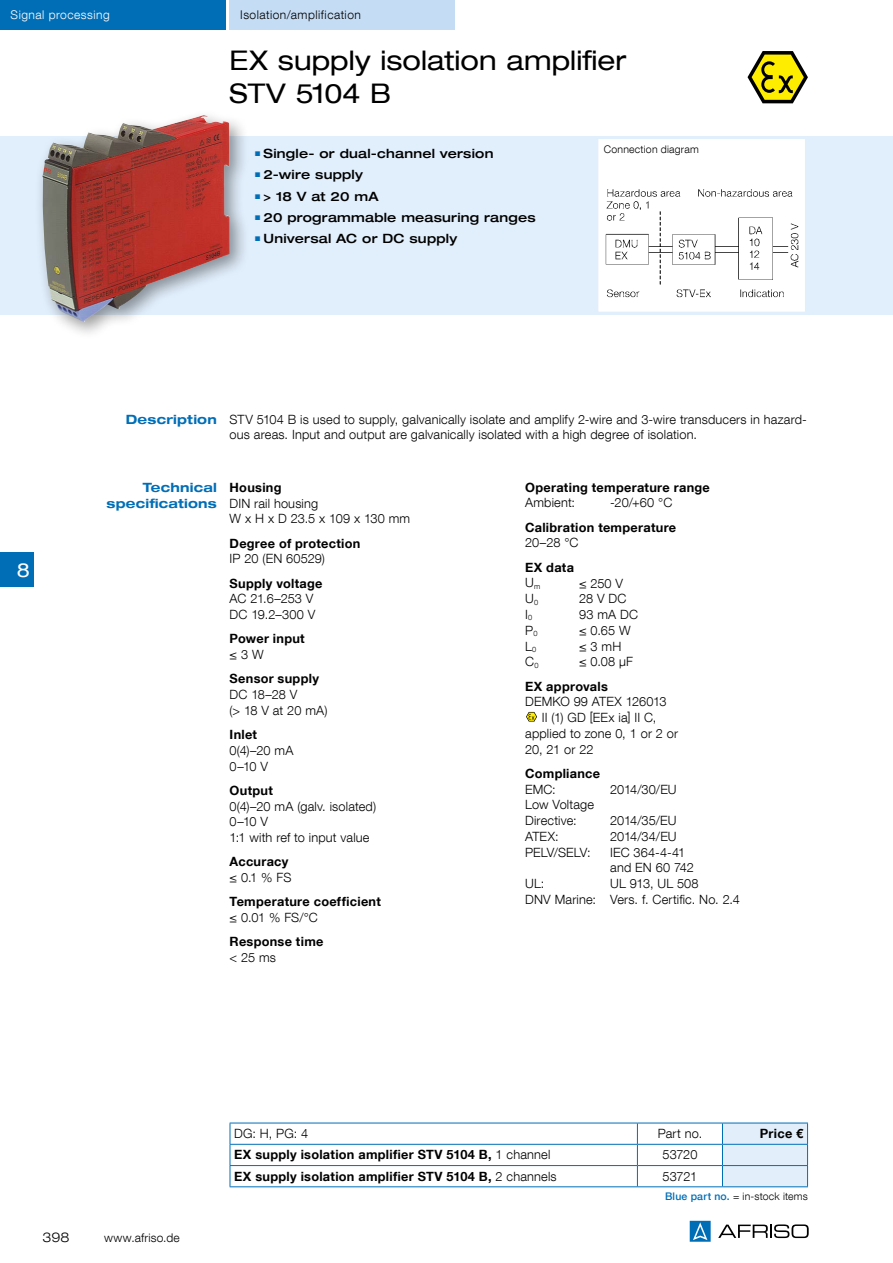
<style>
.page{position:relative;width:893px;height:1263px;background:#fff}
.page>*{position:absolute;margin:0;border:0;box-sizing:border-box;transform-origin:0 0}
.t1{font:expanded 27px/33px "Helvetica Neue LT Com";letter-spacing:.005em;color:#000}
.t2{font:expanded 19.5px "Helvetica Neue LT Com";color:#fff}
.t3{font:300 expanded 13.5px "Helvetica Neue LT Com";color:#000}
.t4{font:300 12.75px/15.8px "Helvetica Neue LT Com";letter-spacing:.015em;color:#000}
.t5{font:700 12.75px/15.8px "Helvetica Neue LT Com";letter-spacing:.02em;color:#000}
.t6{font:500 expanded 12.75px "Helvetica Neue LT Com";letter-spacing:.015em;color:#000}
.t7{font:700 expanded 12.75px/16.5px "Helvetica Neue LT Com";letter-spacing:.015em;color:#006eb7;text-align:right}
.t8{font:300 12.75px/15.8px "Helvetica Neue LT Com";letter-spacing:-.005em;color:#000}
.t9{font:300 12px "Helvetica Neue LT Com";letter-spacing:.04em;color:#000}
.t10{font:300 12px "Helvetica Neue LT Com";letter-spacing:.04em;color:#fff}
.t11{font:300 12px "Helvetica Neue LT Com";letter-spacing:.02em;color:#000}
.t12{font:300 10.5px "Helvetica Neue LT Com";letter-spacing:.02em;color:#000}
.t13{font:6.75px "Zapf Dingbats ITC";color:#006eb7}
.s1{font-weight:300}
.s2{font-weight:500;color:#006eb7}
</style>
<div class="page">
<div style="left:0;top:136px;width:893px;height:179px;background:#e1eefb"></div>
<div style="left:0;top:0;width:225px;height:30px;background:#006eb7"></div>
<div style="left:230px;top:0;width:225px;height:30px;background:#c4dcf4"></div>
<svg style="left:718px;top:1224px;width:91px;height:14px"></svg>
<svg style="left:690px;top:1221px;width:21px;height:21px"></svg>
<div style="left:597px;top:138px;width:209px;height:175px;background:#fff"></div>
<img style="left:605px;top:189px;width:194px;height:109px">
<div style="left:595px;top:136px;width:213px;height:179px;border:3px solid #e1eefb"></div>
<hr style="left:230px;top:1123px;width:407px;height:1px;background:#006eb7">
<hr style="left:637px;top:1123px;width:85px;height:1px;background:#006eb7">
<hr style="left:230px;top:1144px;width:407px;height:1px;background:#006eb7">
<hr style="left:637px;top:1144px;width:85px;height:1px;background:#006eb7">
<hr style="left:230px;top:1165px;width:407px;height:1px;background:#006eb7">
<svg style="left:230px;top:1123px;width:1px;height:63px"></svg>
<hr style="left:637px;top:1165px;width:85px;height:1px;background:#006eb7">
<svg style="left:637px;top:1123px;width:1px;height:63px"></svg>
<svg style="left:722px;top:1123px;width:86px;height:63px"></svg>
<hr style="left:230px;top:1186px;width:407px;height:1px;background:#006eb7">
<hr style="left:637px;top:1186px;width:85px;height:1px;background:#006eb7">
<hr style="left:722px;top:1186px;width:86px;height:1px;background:#006eb7">
<svg style="left:526px;top:712px;width:11px;height:9px"></svg>
<svg style="left:747px;top:51px;width:61px;height:52px"></svg>
<div style="left:35px;top:108px;width:215px;height:233px;background:#000;opacity:.4"></div>
<img style="left:42px;top:115px;width:188px;height:208px">
<div style="left:0;top:553px;width:34px;height:34px;background:#006eb7"></div>
<p class="t10" style="left:11px;top:7px;width:101px">Signal processing</p>
<p class="t9" style="left:240px;top:7px;width:122px">Isolation/amplification</p>
<h1 class="t1" style="left:230px;top:43px;width:398px">EX supply isolation amplifier<br>STV 5104 B</h1>
<p class="t13" style="left:255px;top:150px;width:7px">■</p>
<p class="t12" style="left:604px;top:143px;width:97px">Connection diagram</p>
<p class="t6" style="left:264px;top:145px;width:231px">Single- or dual-channel version</p>
<p class="t6" style="left:255px;top:167px;width:109px"><sup>■</sup> 2-wire supply</p>
<p class="t6" style="left:255px;top:188px;width:125px"><sup>■</sup> &gt; 18 V at 20 mA</p>
<p class="t6" style="left:255px;top:209px;width:282px"><sup>■</sup> 20 programmable measuring ranges</p>
<p class="t6" style="left:255px;top:231px;width:204px"><sup>■</sup> Universal AC or DC supply</p>
<h2 class="t2" style="left:17px;top:557px;width:15px">8</h2>
<p class="t7" style="left:126px;top:410px;width:92px">Description</p>
<p class="t4" style="left:230px;top:411px;width:579px">STV 5104 B is used to supply, galvanically isolate and amplify 2-wire and 3-wire transducers in hazard&shy;ous areas. Input and output are galvanically isolated with a high degree of isolation.</p>
<p class="t7" style="left:106px;top:478px;width:112px">Technical specifications</p>
<p class="t5" style="left:230px;top:479px;width:53px">Housing</p>
<p class="t4" style="left:230px;top:495px;width:182px">DIN rail housing<br>W x H x D 23.5 x 109 x 130 mm</p>
<p class="t5" style="left:230px;top:535px;width:132px">Degree of protection</p>
<p class="t4" style="left:230px;top:551px;width:97px">IP 20 (EN 60529)</p>
<p class="t5" style="left:230px;top:575px;width:94px">Supply voltage</p>
<p class="t4" style="left:230px;top:591px;width:87px">AC 21.6–253 V<br>DC 19.2–300 V</p>
<p class="t5" style="left:230px;top:630px;width:77px">Power input</p>
<p class="t4" style="left:230px;top:646px;width:36px">≤ 3 W</p>
<p class="t5" style="left:230px;top:670px;width:91px">Sensor supply</p>
<p class="t8" style="left:230px;top:686px;width:99px">DC 18–28 V<br>(&gt; 18 V at 20 mA)</p>
<p class="t5" style="left:230px;top:726px;width:29px">Inlet</p>
<p class="t4" style="left:230px;top:742px;width:65px">0(4)–20 mA<br>0–10 V</p>
<p class="t5" style="left:230px;top:782px;width:45px">Output</p>
<p class="t4" style="left:230px;top:798px;width:148px">0(4)–20 mA (galv. isolated)<br>0–10 V<br>1:1 with ref to input value</p>
<p class="t5" style="left:230px;top:853px;width:60px">Accuracy</p>
<p class="t4" style="left:230px;top:869px;width:63px">≤ 0.1 % FS</p>
<p class="t5" style="left:230px;top:893px;width:153px">Temperature coefficient</p>
<p class="t4" style="left:230px;top:909px;width:90px">≤ 0.01 % FS/°C</p>
<p class="t5" style="left:230px;top:933px;width:95px">Response time</p>
<p class="t4" style="left:230px;top:949px;width:48px">&lt; 25 ms</p>
<p class="t5" style="left:525px;top:479px;width:186px">Operating temperature range</p>
<p class="t4" style="left:525px;top:495px;width:52px">Ambient:</p>
<p class="t4" style="left:610px;top:495px;width:64px">-20/+60 °C</p>
<p class="t5" style="left:525px;top:519px;width:153px">Calibration temperature</p>
<p class="t4" style="left:525px;top:535px;width:55px">20–28 °C</p>
<p class="t5" style="left:525px;top:559px;width:50px">EX data<br><span class="s1">U</span><sub>m</sub></p>
<p class="t4" style="left:579px;top:575px;width:46px">≤ 250 V</p>
<p class="t4" style="left:525px;top:591px;width:15px">U<sub>0</sub></p>
<p class="t4" style="left:579px;top:591px;width:49px">28 V DC</p>
<p class="t4" style="left:525px;top:606px;width:9px">I<sub>0</sub></p>
<p class="t4" style="left:579px;top:606px;width:60px">93 mA DC</p>
<p class="t4" style="left:525px;top:622px;width:14px">P<sub>0</sub></p>
<p class="t4" style="left:579px;top:622px;width:53px">≤ 0.65 W</p>
<p class="t4" style="left:525px;top:638px;width:12px">L<sub>0</sub></p>
<p class="t4" style="left:579px;top:638px;width:44px">≤ 3 mH</p>
<p class="t4" style="left:525px;top:654px;width:15px">C<sub>0</sub></p>
<p class="t4" style="left:579px;top:654px;width:55px">≤ 0.08 µF</p>
<p class="t5" style="left:525px;top:678px;width:84px">EX approvals</p>
<p class="t4" style="left:525px;top:694px;width:143px">DEMKO 99 ATEX 126013</p>
<p class="t4" style="left:542px;top:709px;width:116px">II (1) GD [EEx ia] II C,</p>
<p class="t4" style="left:525px;top:725px;width:155px">applied to zone 0, 1 or 2 or</p>
<p class="t4" style="left:525px;top:741px;width:70px">20, 21 or 22</p>
<p class="t5" style="left:525px;top:765px;width:77px">Compliance</p>
<p class="t4" style="left:525px;top:781px;width:32px">EMC:</p>
<p class="t4" style="left:610px;top:781px;width:68px">2014/30/EU</p>
<p class="t4" style="left:525px;top:797px;width:70px">Low Voltage<br>Directive:</p>
<p class="t4" style="left:610px;top:812px;width:68px">2014/35/EU</p>
<p class="t4" style="left:525px;top:828px;width:35px">ATEX:</p>
<p class="t4" style="left:610px;top:828px;width:68px">2014/34/EU</p>
<p class="t4" style="left:525px;top:844px;width:67px">PELV/SELV:</p>
<p class="t4" style="left:610px;top:844px;width:85px">IEC 364-4-41 and EN 60 742</p>
<p class="t4" style="left:525px;top:875px;width:21px">UL:</p>
<p class="t4" style="left:525px;top:875px;width:216px;text-indent:85px">UL 913, UL 508<br>DNV Marine: Vers. f. Certific. No. 2.4</p>
<p class="t3" style="left:43px;top:1228px;width:28px">398</p>
<p class="t11" style="left:104px;top:1230px;width:77px">www.afriso.de</p>
<p class="t4" style="left:234px;top:1125px;width:76px">DG: H, PG: 4</p>
<p class="t4" style="left:658px;top:1125px;width:46px">Part no.</p>
<p class="t5" style="left:760px;top:1125px;width:45px">Price €</p>
<p class="t5" style="left:234px;top:1147px;width:318px">EX supply isolation amplifier STV 5104 B, <span class="s1">1 channel</span></p>
<p class="t4" style="left:662px;top:1147px;width:36px">53720</p>
<p class="t5" style="left:234px;top:1168px;width:324px">EX supply isolation amplifier STV 5104 B, <span class="s1">2 channels</span></p>
<p class="t4" style="left:663px;top:1168px;width:36px">53721</p>
<p class="t12" style="left:665px;top:1189px;width:144px"><span class="s2">Blue part no.</span> = in-stock items</p>
</div>
